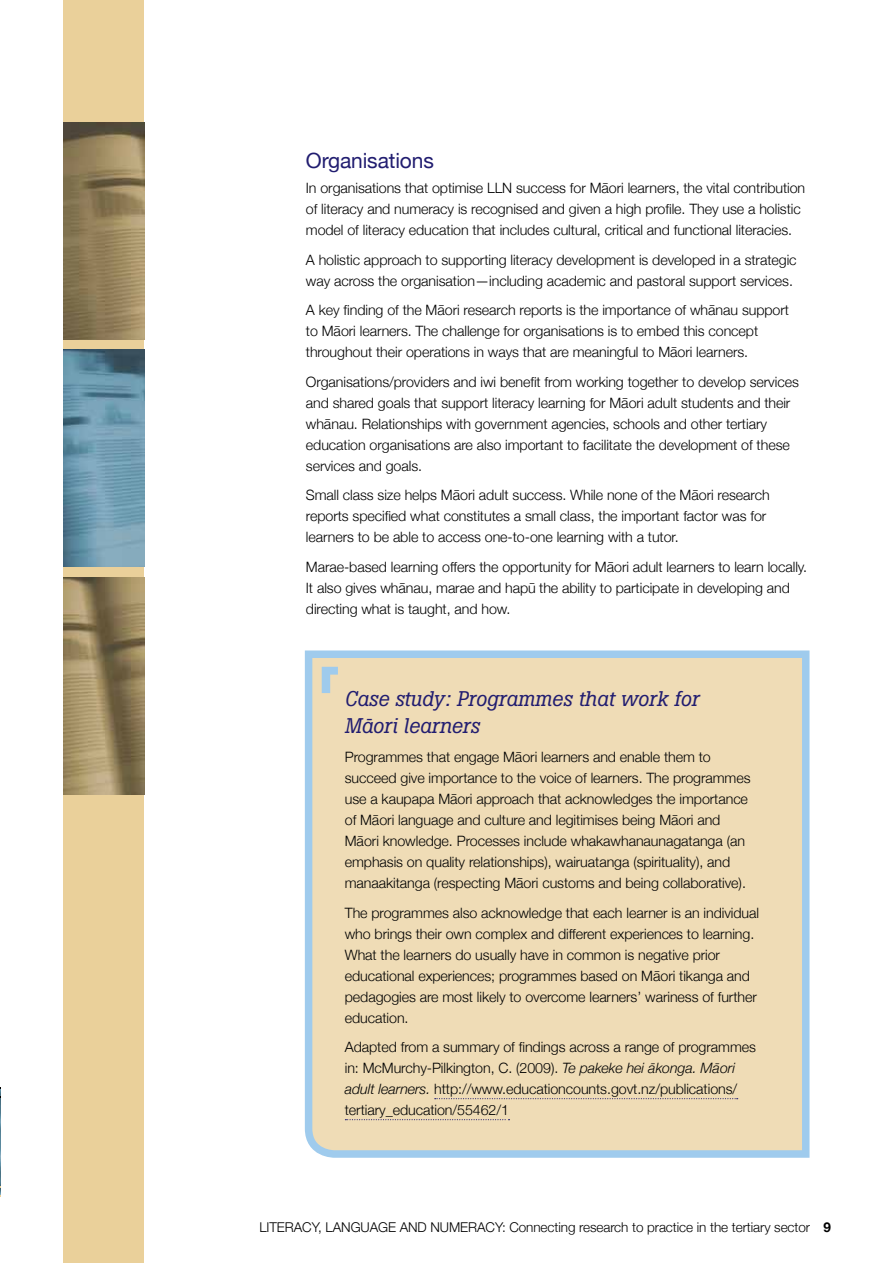
<style>
.page{position:relative;width:893px;height:1263px;background:#fff}
.page>*{position:absolute;margin:0;border:0;box-sizing:border-box;transform-origin:0 0}
.t1{font:italic 21px/27px "Boton";color:#211d70}
.t2{font:21px "Helvetica Neue";letter-spacing:-.005em;color:#211d70}
.t3{font:300 14.25px/21px "Helvetica Neue";letter-spacing:-.005em;color:#000}
.t4{font:300 13.5px "Helvetica Neue";letter-spacing:-.005em;color:#000}
.s1{font-style:italic}
.s2{font-weight:700}
</style>
<div class="page">
<div style="left:304px;top:650px;width:506px;height:508px;background:#efdcb6"></div>
<svg style="left:322px;top:667px;width:16px;height:26px"></svg>
<img style="left:0;top:1088px;width:1px;height:107px">
<svg style="left:435px;top:1098px;width:303px;height:1px"></svg>
<svg style="left:345px;top:1119px;width:164px;height:1px"></svg>
<div style="left:64px;top:0;width:80px;height:1263px;background:#ead09a"></div>
<img style="left:64px;top:350px;width:80px;height:217px">
<img style="left:64px;top:122px;width:80px;height:217px">
<img style="left:64px;top:577px;width:80px;height:217px">
<h1 class="t2" style="left:306px;top:148px;width:130px">Organisations</h1>
<p class="t3" style="left:306px;top:177px;width:501px">In organisations that optimise LLN success for Ma¯ ori learners, the vital contribution of literacy and numeracy is recognised and given a high profile. They use a holistic model of literacy education that includes cultural, critical and functional literacies.</p>
<p class="t3" style="left:306px;top:249px;width:492px">A holistic approach to supporting literacy development is developed in a strategic way across the organisation—including academic and pastoral support services.</p>
<p class="t3" style="left:306px;top:299px;width:485px">A key finding of the Ma¯ ori research reports is the importance of wha¯ nau support to Ma¯ ori learners. The challenge for organisations is to embed this concept throughout their operations in ways that are meaningful to Ma¯ ori learners.</p>
<p class="t3" style="left:306px;top:371px;width:494px">Organisations/providers and iwi benefit from working together to develop services and shared goals that support literacy learning for Ma¯ ori adult students and their wha¯ nau. Relationships with government agencies, schools and other tertiary education organisations are also important to facilitate the development of these services and goals.</p>
<p class="t3" style="left:306px;top:484px;width:465px">Small class size helps Ma¯ ori adult success. While none of the Ma¯ ori research reports specified what constitutes a small class, the important factor was for learners to be able to access one-to-one learning with a tutor.</p>
<p class="t3" style="left:306px;top:556px;width:503px">Marae-based learning offers the opportunity for Ma¯ ori adult learners to learn locally.<br>It also gives wha¯ nau, marae and hapu¯ the ability to participate in developing and directing what is taught, and how.</p>
<h1 class="t1" style="left:345px;top:685px;width:356px">Case study: Programmes that work for<br>Ma¯ori learners</h1>
<p class="t3" style="left:345px;top:746px;width:407px">Programmes that engage Ma¯ ori learners and enable them to succeed give importance to the voice of learners. The programmes use a kaupapa Ma¯ ori approach that acknowledges the importance of Ma¯ ori language and culture and legitimises being Ma¯ ori and<br>Ma¯ ori knowledge. Processes include whakawhanaunagatanga (an emphasis on quality relationships), wairuatanga (spirituality), and manaakitanga (respecting Ma¯ ori customs and being collaborative).</p>
<p class="t3" style="left:345px;top:902px;width:416px">The programmes also acknowledge that each learner is an individual who brings their own complex and different experiences to learning.<br>What the learners do usually have in common is negative prior educational experiences; programmes based on Ma¯ ori tikanga and pedagogies are most likely to overcome learners’ wariness of further education.</p>
<p class="t3" style="left:345px;top:1036px;width:413px">Adapted from a summary of findings across a range of programmes in: McMurchy-Pilkington, C. (2009). <span class="s1">Te pakeke hei a¯ konga. Ma¯ ori adult learners.</span> http://www.educationcounts.govt.nz/publications/ tertiary_education/55462/1</p>
<p class="t4" style="left:259px;top:1219px;width:200px">Literacy, lan guage and n umer</p>
<p class="t4" style="left:477px;top:1219px;width:355px">acy: Connecting research to practice in the tertiary sector <span class="s2">9</span></p>
</div>
